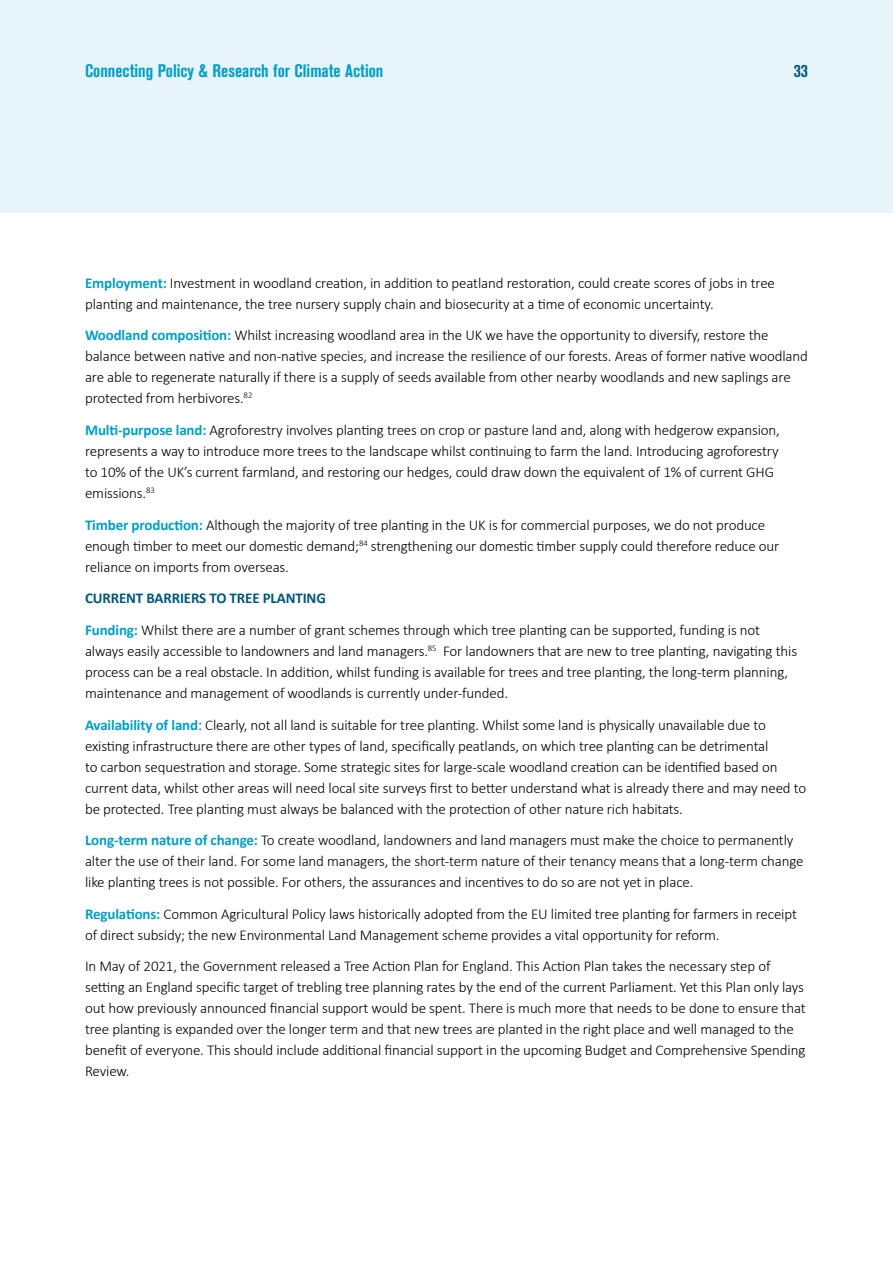
<style>
.page{position:relative;width:893px;height:1263px;background:#fff}
.page>*{position:absolute;margin:0;border:0;box-sizing:border-box;transform-origin:0 0}
.t1{font:700 condensed 18px "Akzidenz Grotesk BE";color:#019fc4}
.t2{font:700 condensed 18px "Akzidenz Grotesk BE";color:#00577c}
.t3{font:300 15px/21px "Calibri";letter-spacing:-.01em;color:#000}
.s1{font-weight:700;color:#019fc4}
.s2{font-weight:700;color:#00577c}
</style>
<div class="page">
<div style="left:0;top:0;width:893px;height:213px;background:#e7f5fb"></div>
<p class="t1" style="left:85px;top:61px;width:300px">Connecting Policy &amp; Research for Climate Action</p>
<p class="t2" style="left:794px;top:61px;width:16px">33</p>
<p class="t3" style="left:85px;top:271px;width:691px"><span class="s1">Employment:</span> Investment in woodland creation, in addition to peatland restoration, could create scores of jobs in tree planting and maintenance, the tree nursery supply chain and biosecurity at a time of economic uncertainty.</p>
<p class="t3" style="left:85px;top:324px;width:724px"><span class="s1">Woodland composition:</span> Whilst increasing woodland area in the UK we have the opportunity to diversify, restore the balance between native and non-native species, and increase the resilience of our forests. Areas of former native woodland are able to regenerate naturally if there is a supply of seeds available from other nearby woodlands and new saplings are protected from herbivores.<sup>82</sup></p>
<p class="t3" style="left:85px;top:419px;width:696px"><span class="s1">Multi-purpose land:</span> Agroforestry involves planting trees on crop or pasture land and, along with hedgerow expansion, represents a way to introduce more trees to the landscape whilst continuing to farm the land. Introducing agroforestry to 10% of the UK’s current farmland, and restoring our hedges, could draw down the equivalent of 1% of current GHG emissions.<sup>83</sup></p>
<p class="t3" style="left:85px;top:513px;width:696px"><span class="s1">Timber production:</span> Although the majority of tree planting in the UK is for commercial purposes, we do not produce enough timber to meet our domestic demand;<sup>84</sup> strengthening our domestic timber supply could therefore reduce our reliance on imports from overseas.</p>
<p class="t3" style="left:85px;top:582px;width:677px;line-height:31.7px"><span class="s2">CURRENT BARRIERS TO TREE PLANTING<br></span><span class="s1">Funding:</span> Whilst there are a number of grant schemes through which tree planting can be supported, funding is not</p>
<p class="t3" style="left:85px;top:640px;width:714px">always easily accessible to landowners and land managers.<sup>85</sup> For landowners that are new to tree planting, navigating this process can be a real obstacle. In addition, whilst funding is available for trees and tree planting, the long-term planning, maintenance and management of woodlands is currently under-funded.</p>
<p class="t3" style="left:85px;top:713px;width:723px"><span class="s1">Availability of land</span>: Clearly, not all land is suitable for tree planting. Whilst some land is physically unavailable due to existing infrastructure there are other types of land, specifically peatlands, on which tree planting can be detrimental<br>to carbon sequestration and storage. Some strategic sites for large-scale woodland creation can be identified based on current data, whilst other areas will need local site surveys first to better understand what is already there and may need to be protected. Tree planting must always be balanced with the protection of other nature rich habitats.</p>
<p class="t3" style="left:85px;top:829px;width:720px"><span class="s1">Long-term nature of change:</span> To create woodland, landowners and land managers must make the choice to permanently alter the use of their land. For some land managers, the short-term nature of their tenancy means that a long-term change like planting trees is not possible. For others, the assurances and incentives to do so are not yet in place.</p>
<p class="t3" style="left:85px;top:902px;width:713px"><span class="s1">Regulations:</span> Common Agricultural Policy laws historically adopted from the EU limited tree planting for farmers in receipt of direct subsidy; the new Environmental Land Management scheme provides a vital opportunity for reform.</p>
<p class="t3" style="left:85px;top:955px;width:722px">In May of 2021, the Government released a Tree Action Plan for England. This Action Plan takes the necessary step of setting an England specific target of trebling tree planning rates by the end of the current Parliament. Yet this Plan only lays out how previously announced financial support would be spent. There is much more that needs to be done to ensure that tree planting is expanded over the longer term and that new trees are planted in the right place and well managed to the benefit of everyone. This should include additional financial support in the upcoming Budget and Comprehensive Spending Review.</p>
</div>
